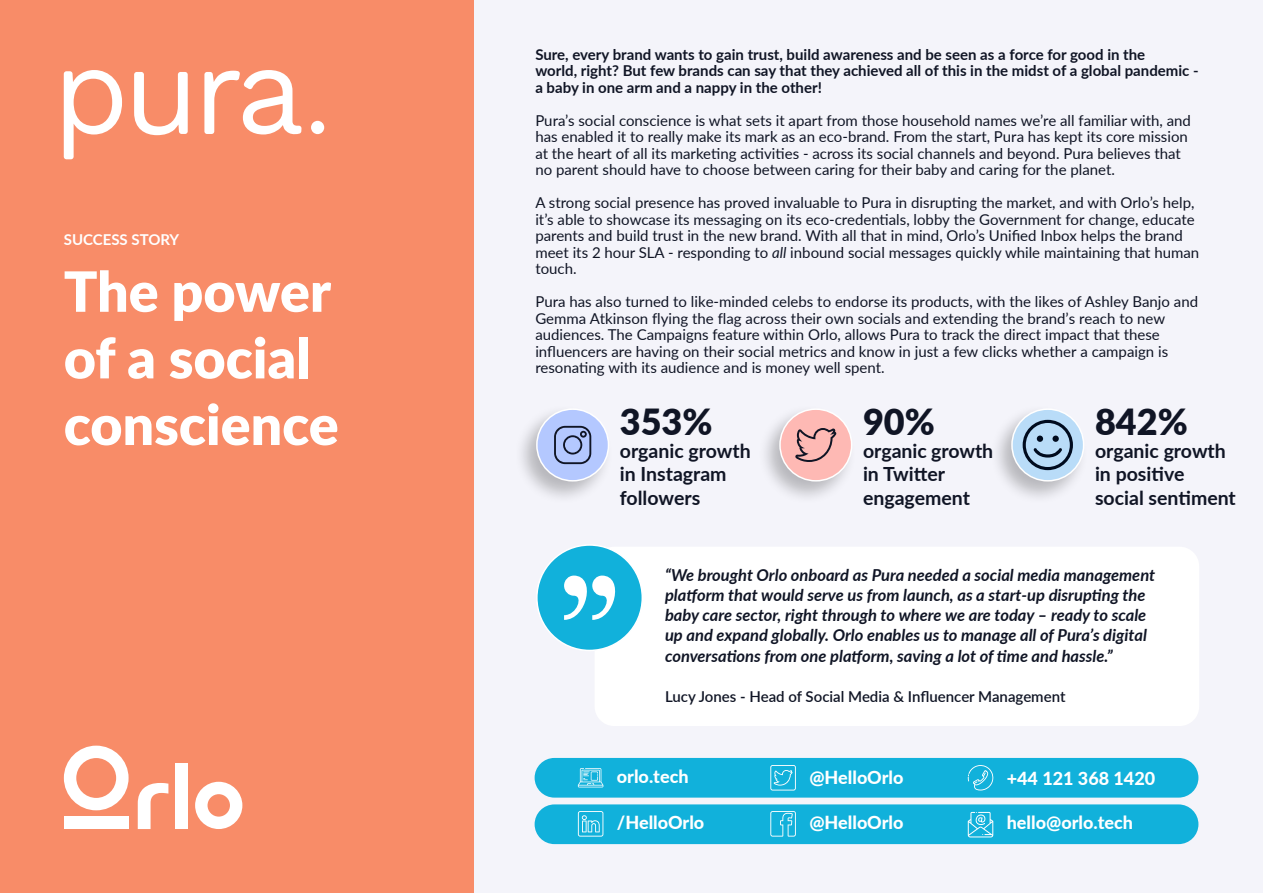
<style>
.page{position:relative;width:1263px;height:893px;background:#f4f4fa}
.page>*{position:absolute;margin:0;border:0;box-sizing:border-box;transform-origin:0 0}
.t1{font:900 55.5px/66.6px "Lato";color:#fff}
.t2{font:900 36px "Lato";color:#101525}
.t3{font:700 19.5px/23.4px "Lato";color:#101525}
.t4{font:800 18px "Lato";color:#fff}
.t5{font:italic 700 16.5px/19.8px "Lato";color:#101525}
.t6{font:15px/16.5px "Lato";color:#101525}
.t7{font:700 15px/16.5px "Lato";color:#101525}
.t8{font:600 15px "Lato";color:#101525}
.t9{font:700 15px "Lato";color:#fff}
.s1{font-style:italic}
</style>
<div class="page">
<div style="left:0;top:0;width:473px;height:893px;background:#f88c68"></div>
<svg style="left:138px;top:783px;width:30px;height:46px"></svg>
<div style="left:175px;top:763px;width:13px;height:66px;background:#fff"></div>
<svg style="left:64px;top:746px;width:65px;height:64px"></svg>
<svg style="left:195px;top:782px;width:47px;height:47px"></svg>
<div style="left:64px;top:816px;width:64px;height:13px;background:#fff"></div>
<div style="left:535px;top:804px;width:663px;height:40px;background:#11b1db;border-radius:20px"></div>
<div style="left:535px;top:758px;width:663px;height:40px;background:#11b1db;border-radius:20px"></div>
<div style="left:595px;top:547px;width:604px;height:179px;background:#fff;border-radius:20px"></div>
<div style="left:537px;top:545px;width:105px;height:105px;background:#11b1db;border-radius:50%"></div>
<div style="left:536px;top:544px;width:107px;height:107px;border:2px solid #fff;border-radius:50%"></div>
<div style="left:514px;top:404px;width:99px;height:100px;background:#000;opacity:.25"></div>
<div style="left:537px;top:409px;width:71px;height:72px;background:#b4c8ff;border-radius:50%"></div>
<div style="left:536px;top:408px;width:73px;height:74px;border:2px solid #fff;border-radius:50%"></div>
<div style="left:757px;top:404px;width:99px;height:100px;background:#000;opacity:.25"></div>
<div style="left:780px;top:409px;width:72px;height:72px;background:#feb9b4;border-radius:50%"></div>
<div style="left:779px;top:408px;width:73px;height:74px;border:2px solid #fff;border-radius:50%"></div>
<div style="left:989px;top:404px;width:99px;height:100px;background:#000;opacity:.25"></div>
<div style="left:1012px;top:409px;width:72px;height:72px;background:#b9dcf8;border-radius:50%"></div>
<div style="left:1011px;top:408px;width:73px;height:74px;border:2px solid #fff;border-radius:50%"></div>
<svg style="left:968px;top:812px;width:25px;height:25px"></svg>
<svg style="left:968px;top:765px;width:25px;height:25px"></svg>
<svg style="left:578px;top:768px;width:25px;height:19px"></svg>
<svg style="left:770px;top:765px;width:26px;height:25px"></svg>
<svg style="left:770px;top:811px;width:26px;height:26px"></svg>
<svg style="left:578px;top:811px;width:25px;height:26px"></svg>
<svg style="left:564px;top:576px;width:52px;height:44px"></svg>
<svg style="left:1023px;top:420px;width:50px;height:50px"></svg>
<svg style="left:795px;top:428px;width:41px;height:34px"></svg>
<svg style="left:554px;top:426px;width:37px;height:38px"></svg>
<svg style="left:64px;top:70px;width:58px;height:89px"></svg>
<svg style="left:134px;top:72px;width:54px;height:63px"></svg>
<svg style="left:204px;top:70px;width:97px;height:65px"></svg>
<div style="left:311px;top:121px;width:13px;height:13px;background:#fff;border-radius:50%"></div>
<p class="t9" style="left:64px;top:229px;width:117px">SUCCESS STORY</p>
<h1 class="t1" style="left:64px;top:256px;width:276px">The power of a social conscience</h1>
<p class="t7" style="left:535px;top:46px;width:665px">Sure, every brand wants to gain trust, build awareness and be seen as a force for good in the<br>world, right? But few brands can say that they achieved all of this in the midst of a global pandemic - a baby in one arm and a nappy in the other!</p>
<p class="t6" style="left:535px;top:112px;width:657px">Pura’s social conscience is what sets it apart from those household names we’re all familiar with, and has enabled it to really make its mark as an eco-brand. From the start, Pura has kept its core mission at the heart of all its marketing activities - across its social channels and beyond. Pura believes that no parent should have to choose between caring for their baby and caring for the planet.</p>
<p class="t6" style="left:535px;top:194px;width:665px">A strong social presence has proved invaluable to Pura in disrupting the market, and with Orlo’s help, it’s able to showcase its messaging on its eco-credentials, lobby the Government for change, educate parents and build trust in the new brand. With all that in mind, Orlo’s Unified Inbox helps the brand meet its 2 hour SLA - responding to <span class="s1">all</span> inbound social messages quickly while maintaining that human touch.</p>
<p class="t6" style="left:535px;top:293px;width:664px">Pura has also turned to like-minded celebs to endorse its products, with the likes of Ashley Banjo and Gemma Atkinson flying the flag across their own socials and extending the brand’s reach to new audiences. The Campaigns feature within Orlo, allows Pura to track the direct impact that these influencers are having on their social metrics and know in just a few clicks whether a campaign is resonating with its audience and is money well spent.</p>
<h2 class="t2" style="left:620px;top:394px;width:94px">353%</h2>
<h3 class="t3" style="left:620px;top:438px;width:132px">organic growth in Instagram followers</h3>
<h2 class="t2" style="left:863px;top:394px;width:73px">90%</h2>
<h3 class="t3" style="left:863px;top:438px;width:132px">organic growth in Twitter engagement</h3>
<h2 class="t2" style="left:1095px;top:394px;width:94px">842%</h2>
<h3 class="t3" style="left:1095px;top:438px;width:142px">organic growth in positive social sentiment</h3>
<p class="t5" style="left:665px;top:565px;width:492px">“We brought Orlo onboard as Pura needed a social media management platform that would serve us from launch, as a start-up disrupting the baby care sector, right through to where we are today – ready to scale up and expand globally. Orlo enables us to manage all of Pura’s digital</p>
<p class="t5" style="left:665px;top:646px;width:449px">conversations from one platform, saving a lot of time and hassle.”</p>
<p class="t8" style="left:665px;top:685px;width:402px">Lucy Jones - Head of Social Media &amp; Influencer Management</p>
<p class="t4" style="left:617px;top:763px;width:73px">orlo.tech</p>
<p class="t4" style="left:1007px;top:765px;width:150px">+44 121 368 1420</p>
<p class="t4" style="left:1007px;top:809px;width:128px">hello@orlo.tech</p>
<p class="t4" style="left:809px;top:764px;width:96px">@HelloOrlo</p>
<p class="t4" style="left:617px;top:809px;width:89px">/HelloOrlo</p>
<p class="t4" style="left:809px;top:809px;width:96px">@HelloOrlo</p>
</div>
